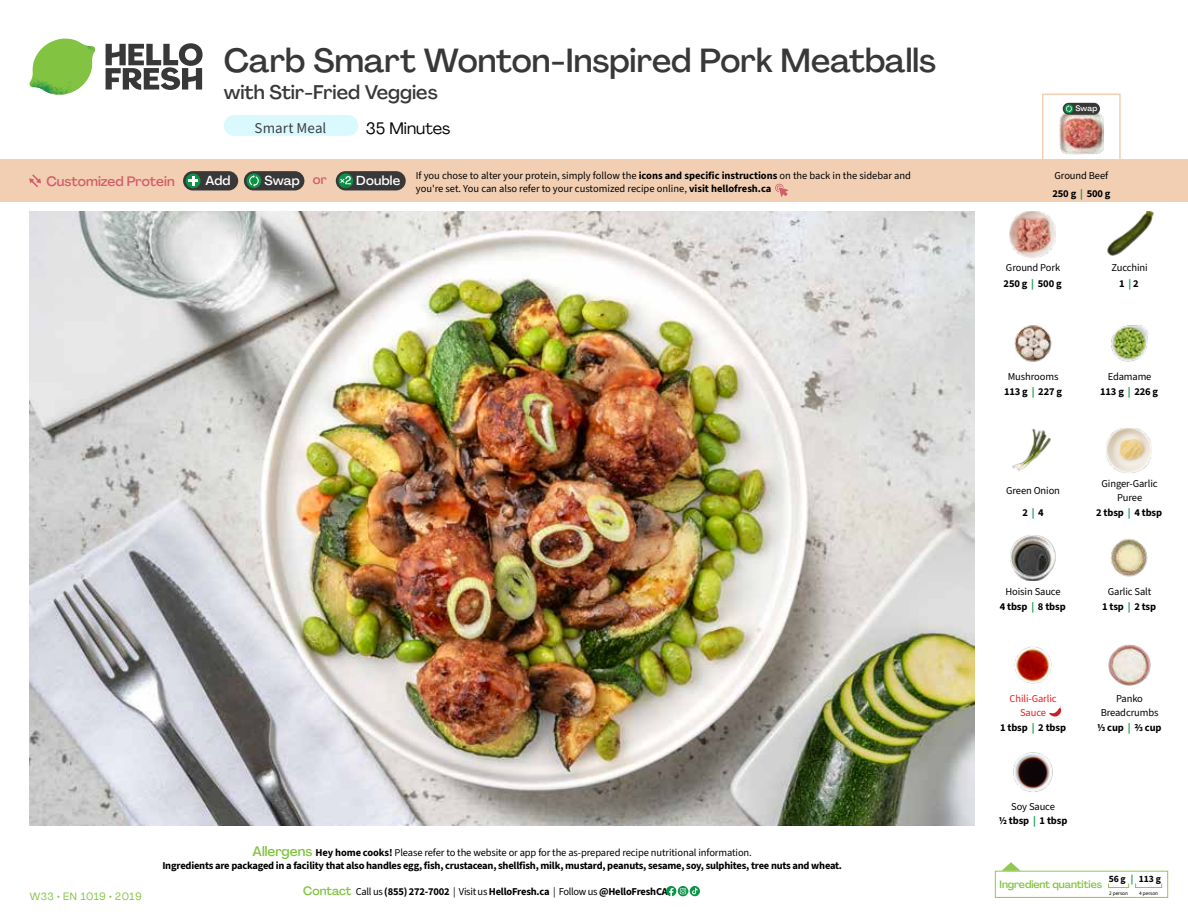
<style>
.page{position:relative;width:1188px;height:918px;background:#fff}
.page>*{position:absolute;margin:0;border:0;box-sizing:border-box;transform-origin:0 0}
.t1{font:500 33px "Agrandir";color:#383839}
.t2{font:500 19.5px "Agrandir";color:#383839}
.t3{font:16.5px "Agrandir";color:#000}
.t4{font:15px "Source Sans 3";color:#414042}
.t5{font:500 13.5px "Agrandir";color:#d15f6a}
.t6{font:500 12.9px "Agrandir";letter-spacing:.015em;color:#fff}
.t7{font:700 10.5px/14.9px "Source Sans 3";letter-spacing:-.02em;color:#000;text-align:center}
.t8{font:10.5px/14.9px "Source Sans 3";letter-spacing:-.01em;color:#000;text-align:center}
.t9{font:500 10.5px "Agrandir";letter-spacing:-.01em;color:#82c341}
.t10{font:10.5px/13.5px "Source Sans 3";letter-spacing:-.01em;color:#ed1d24;text-align:center}
.t11{font:10.5px "Agrandir";letter-spacing:.045em;color:#82c341}
.t12{font:700 9.6px "Source Sans 3";color:#000}
.t13{font:500 7.95px "Agrandir";color:#fff}
.t14{font:5.25px "Source Sans 3";letter-spacing:-.01em;color:#000}
.s1{font-weight:700}
.s2{color:#d15f6a}
.s3{font-weight:700;color:#0b9446}
.s4{font-weight:400}
.s5{color:#0b9446}
.s6{font-family:"Agrandir";font-weight:500;font-size:13.5px;color:#82c341}
.s7{font-family:"Agrandir";font-weight:500;font-size:12px;color:#82c341}
</style>
<div class="page">
<svg style="left:106px;top:43px;width:97px;height:47px"></svg>
<svg style="left:34px;top:39px;width:59px;height:38px"></svg>
<img style="left:65px;top:39px;width:30px;height:25px">
<img style="left:33px;top:60px;width:56px;height:10px">
<img style="left:29px;top:64px;width:58px;height:31px">
<img style="left:64px;top:70px;width:25px;height:24px">
<img style="left:30px;top:211px;width:945px;height:615px">
<svg style="left:690px;top:886px;width:10px;height:10px"></svg>
<svg style="left:666px;top:886px;width:32px;height:10px"></svg>
<svg style="left:1002px;top:862px;width:19px;height:9px"></svg>
<div style="left:995px;top:871px;width:173px;height:27px;border:1px solid #91c84e"></div>
<div style="left:1108px;top:883px;width:21px;height:5px;border:1px solid #91c84e"></div>
<div style="left:1135px;top:883px;width:27px;height:5px;border:1px solid #91c84e"></div>
<img style="left:1014px;top:325px;width:38px;height:37px">
<img style="left:1111px;top:325px;width:38px;height:37px">
<img style="left:1012px;top:428px;width:39px;height:44px">
<img style="left:1106px;top:428px;width:46px;height:45px">
<img style="left:1011px;top:536px;width:45px;height:45px">
<img style="left:1110px;top:538px;width:38px;height:39px">
<img style="left:1014px;top:647px;width:38px;height:37px">
<img style="left:1013px;top:752px;width:40px;height:40px">
<img style="left:1108px;top:211px;width:45px;height:45px">
<img style="left:1010px;top:212px;width:45px;height:45px">
<img style="left:1108px;top:644px;width:43px;height:42px">
<svg style="left:1049px;top:705px;width:12px;height:12px"></svg>
<div style="left:0;top:160px;width:1188px;height:42px;background:#f2cfb3"></div>
<svg style="left:29px;top:174px;width:12px;height:13px"></svg>
<div style="left:336px;top:171px;width:70px;height:19px;background:#383839;border-radius:10px"></div>
<svg style="left:338px;top:173px;width:15px;height:15px"></svg>
<div style="left:341px;top:180px;width:11px;height:11px;background:#000;opacity:.35"></div>
<svg style="left:339px;top:176px;width:12px;height:8px"></svg>
<div style="left:244px;top:171px;width:60px;height:19px;background:#383839;border-radius:10px"></div>
<div style="left:247px;top:173px;width:14px;height:15px;background:#0b9446;border-radius:50%"></div>
<svg style="left:249px;top:175px;width:10px;height:12px"></svg>
<div style="left:183px;top:171px;width:55px;height:19px;background:#383839;border-radius:10px"></div>
<div style="left:186px;top:173px;width:14px;height:15px;background:#0b9446;border-radius:50%"></div>
<svg style="left:188px;top:176px;width:10px;height:10px"></svg>
<svg style="left:775px;top:183px;width:13px;height:14px"></svg>
<div style="left:1042px;top:94px;width:79px;height:69px;border:2px solid #f2cfb3"></div>
<img style="left:1060px;top:112px;width:43px;height:43px">
<div style="left:1063px;top:103px;width:37px;height:12px;background:#383839;border-radius:6px"></div>
<svg style="left:1064px;top:104px;width:9px;height:9px"></svg>
<svg style="left:1066px;top:105px;width:6px;height:7px"></svg>
<div style="left:224px;top:115px;width:134px;height:21px;background:#daf9ff;border-radius:10px"></div>
<h1 class="t1" style="left:224px;top:40px;width:714px">Carb Smart Wonton-Inspired Pork Meatballs</h1>
<h2 class="t2" style="left:224px;top:80px;width:215px">with Stir-Fried Veggies</h2>
<h3 class="t3" style="left:366px;top:118px;width:86px">35 Minutes</h3>
<h3 class="t4" style="left:255px;top:119px;width:73px">Smart Meal</h3>
<p class="t13" style="left:1075px;top:104px;width:24px">Swap</p>
<p class="t8" style="left:416px;top:168px;width:497px;line-height:13.5px;text-align:left">If you chose to alter your protein, simply follow the <span class="s1">icons and specific instructions</span> on the back in the sidebar and you're set. You can also refer to your customized recipe online, <span class="s1">visit hellofresh.ca</span></p>
<p class="t5" style="left:46px;top:173px;width:130px">Customized Protein</p>
<p class="t6" style="left:205px;top:172px;width:27px">Add</p>
<p class="t6" style="left:264px;top:172px;width:64px">Swap <span class="s2">or</span></p>
<p class="t6" style="left:356px;top:172px;width:45px">Double</p>
<p class="t8" style="left:1052px;top:166px;width:60px;line-height:18.3px;text-align:left">Ground Beef<br><span class="s1">250 g</span> <span class="s3">|</span> <span class="s1">500 g</span></p>
<p class="t8" style="left:1004px;top:260px;width:60px;line-height:16.4px;text-align:left">Ground Pork<br><span class="s1">250 g</span> <span class="s3">|</span> <span class="s1">500 g</span></p>
<p class="t8" style="left:1111px;top:259px;width:38px;line-height:16.4px">Zucchini<br><span class="s1">1</span> <span class="s3">|</span> <span class="s1">2</span></p>
<p class="t8" style="left:1004px;top:369px;width:60px">Mushrooms<br><span class="s1">113 g</span> <span class="s3">|</span> <span class="s1">227 g</span></p>
<p class="t7" style="left:1100px;top:369px;width:60px"><span class="s4">Edamame<br></span>113 g <span class="s5">|</span> 226 g</p>
<p class="t8" style="left:1006px;top:479px;width:55px;line-height:22.2px">Green Onion<br><span class="s1">2</span> <span class="s3">|</span> <span class="s1">4</span></p>
<p class="t8" style="left:1102px;top:477px;width:58px;line-height:13.5px">Ginger-Garlic<br>Puree</p>
<p class="t7" style="left:1096px;top:505px;width:67px">2 tbsp <span class="s5">|</span> 4 tbsp</p>
<p class="t8" style="left:1000px;top:584px;width:67px">Hoisin Sauce<br><span class="s1">4 tbsp</span> <span class="s3">|</span> <span class="s1">8 tbsp</span></p>
<p class="t8" style="left:1102px;top:584px;width:55px">Garlic Salt<br><span class="s1">1 tsp</span> <span class="s3">|</span> <span class="s1">2 tsp</span></p>
<p class="t11" style="left:30px;top:890px;width:113px">W33 • EN 1019 • 2019</p>
<p class="t7" style="left:162px;top:846px;width:681px;line-height:13.5px"><span class="s6">Allergens</span> Hey home cooks! <span class="s4">Please refer to the website or app for the as-prepared recipe nutritional information.<br></span>Ingredients are packaged in a facility that also handles egg, fish, crustacean, shellfish, milk, mustard, peanuts, sesame, soy, sulphites, tree nuts and wheat.</p>
<p class="t7" style="left:303px;top:884px;width:366px"><span class="s7">Contact</span> <span class="s4">Call us</span> (855) 272-7002 <span class="s4">| Visit us</span> HelloFresh.ca <span class="s4">| Follow us</span> @HelloFreshCA</p>
<p class="t10" style="left:1010px;top:692px;width:49px">Chili-Garlic<br>Sauce</p>
<p class="t7" style="left:1000px;top:720px;width:67px">1 tbsp <span class="s5">|</span> 2 tbsp</p>
<p class="t7" style="left:998px;top:799px;width:71px"><span class="s4">Soy Sauce<br></span>1/2 tbsp <span class="s5">|</span> 1 tbsp</p>
<p class="t8" style="left:1101px;top:692px;width:59px;line-height:13.5px">Panko<br>Breadcrumbs</p>
<p class="t7" style="left:1097px;top:720px;width:66px">1/3 cup <span class="s5">|</span> 2/3 cup</p>
<p class="t12" style="left:1109px;top:872px;width:54px">56 g <span class="s5">|</span> 113 g</p>
<p class="t14" style="left:1109px;top:890px;width:20px">2 person</p>
<p class="t14" style="left:1139px;top:890px;width:20px">4 person</p>
<p class="t9" style="left:1000px;top:878px;width:104px">Ingredient quantities</p>
</div>
